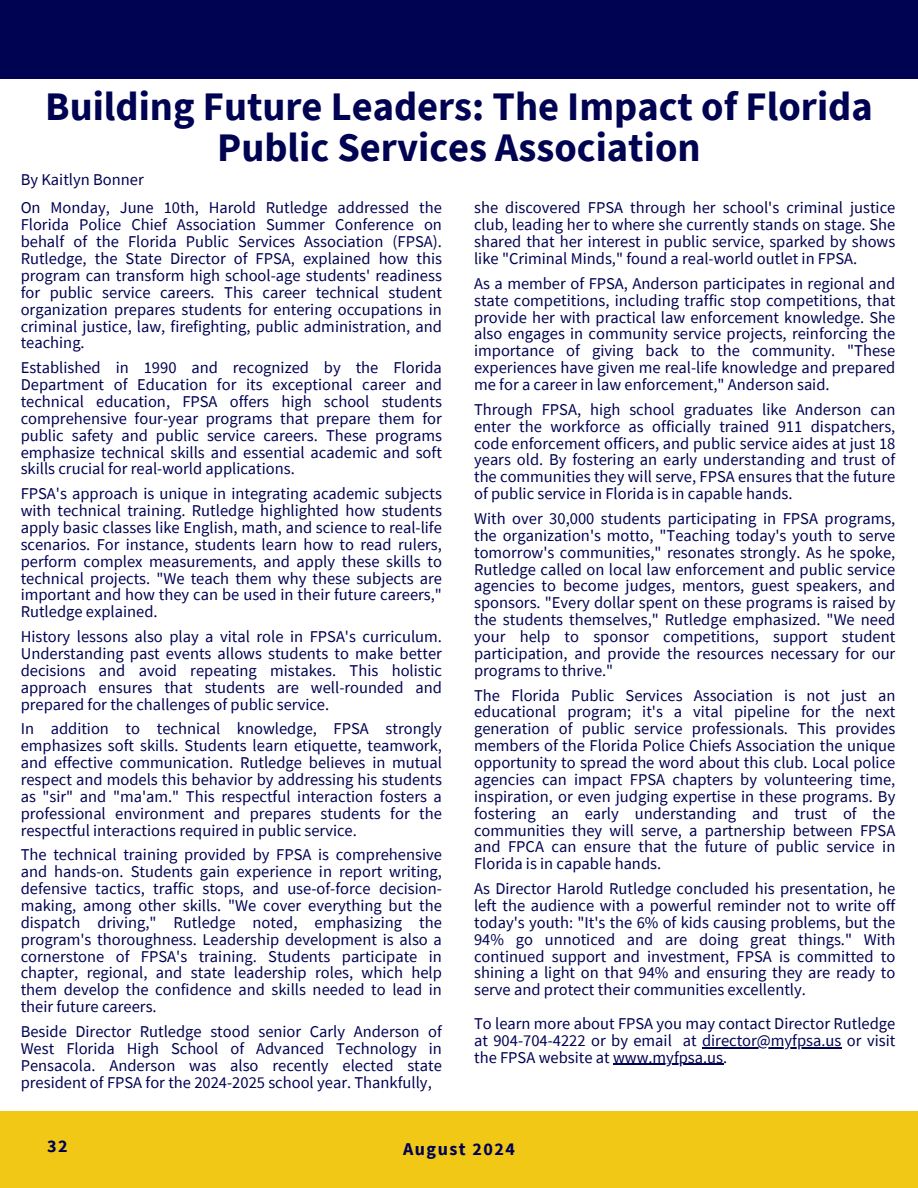
<style>
.page{position:relative;width:918px;height:1188px;background:#fff}
.page>*{position:absolute;margin:0;border:0;box-sizing:border-box;transform-origin:0 0}
.t1{font:700 40.5px/41.7px "Source Sans Pro";color:#000252;text-align:center}
.t2{font:700 18px "Source Sans Pro";letter-spacing:.085em;color:#000252}
.t3{font:16.5px/16.8px "Source Sans Pro";color:#000252;text-align:justify}
</style>
<div class="page">
<div style="left:0;top:1111px;width:918px;height:77px;background:#f0c815"></div>
<div style="left:0;top:0;width:918px;height:79px;background:#000252"></div>
<hr style="left:702px;top:1047px;width:139px;height:1px;background:#000252">
<hr style="left:613px;top:1064px;width:110px;height:1px;background:#000252">
<h1 class="t1" style="left:45px;top:84px;width:829px">Building Future Leaders: The Impact of Florida<br>Public Services Association</h1>
<p class="t3" style="left:21px;top:170px;width:125px">By Kaitlyn Bonner</p>
<p class="t3" style="left:21px;top:199px;width:423px">On Monday, June 10th, Harold Rutledge addressed the Florida Police Chief Association Summer Conference on behalf of the Florida Public Services Association (FPSA).<br>Rutledge, the State Director of FPSA, explained how this program can transform high school-age students' readiness for public service careers. This career technical student organization prepares students for entering occupations in criminal justice, law, firefighting, public administration, and teaching.</p>
<p class="t3" style="left:21px;top:359px;width:423px">Established in 1990 and recognized by the Florida Department of Education for its exceptional career and technical education, FPSA offers high school students comprehensive four-year programs that prepare them for public safety and public service careers. These programs emphasize technical skills and essential academic and soft skills crucial for real-world applications.</p>
<p class="t3" style="left:21px;top:485px;width:423px">FPSA's approach is unique in integrating academic subjects with technical training. Rutledge highlighted how students apply basic classes like English, math, and science to real-life scenarios. For instance, students learn how to read rulers, perform complex measurements, and apply these skills to technical projects. "We teach them why these subjects are important and how they can be used in their future careers," Rutledge explained.</p>
<p class="t3" style="left:21px;top:628px;width:423px">History lessons also play a vital role in FPSA's curriculum.<br>Understanding past events allows students to make better decisions and avoid repeating mistakes. This holistic approach ensures that students are well-rounded and prepared for the challenges of public service.</p>
<p class="t3" style="left:21px;top:720px;width:423px">In addition to technical knowledge, FPSA strongly emphasizes soft skills. Students learn etiquette, teamwork, and effective communication. Rutledge believes in mutual respect and models this behavior by addressing his students as "sir" and "ma'am." This respectful interaction fosters a professional environment and prepares students for the respectful interactions required in public service.</p>
<p class="t3" style="left:21px;top:846px;width:423px">The technical training provided by FPSA is comprehensive and hands-on. Students gain experience in report writing, defensive tactics, traffic stops, and use-of-force decision&shy;making, among other skills. "We cover everything but the dispatch driving," Rutledge noted, emphasizing the program's thoroughness. Leadership development is also a cornerstone of FPSA's training. Students participate in chapter, regional, and state leadership roles, which help them develop the confidence and skills needed to lead in their future careers.</p>
<p class="t3" style="left:21px;top:1023px;width:423px">Beside Director Rutledge stood senior Carly Anderson of West Florida High School of Advanced Technology in Pensacola. Anderson was also recently elected state president of FPSA for the 2024-2025 school year. Thankfully,</p>
<p class="t3" style="left:474px;top:199px;width:423px">she discovered FPSA through her school's criminal justice club, leading her to where she currently stands on stage. She shared that her interest in public service, sparked by shows like "Criminal Minds," found a real-world outlet in FPSA.</p>
<p class="t3" style="left:474px;top:274px;width:423px">As a member of FPSA, Anderson participates in regional and state competitions, including traffic stop competitions, that provide her with practical law enforcement knowledge. She also engages in community service projects, reinforcing the importance of giving back to the community. "These experiences have given me real-life knowledge and prepared me for a career in law enforcement," Anderson said.</p>
<p class="t3" style="left:474px;top:400px;width:423px">Through FPSA, high school graduates like Anderson can enter the workforce as officially trained 911 dispatchers, code enforcement officers, and public service aides at just 18 years old. By fostering an early understanding and trust of the communities they will serve, FPSA ensures that the future of public service in Florida is in capable hands.</p>
<p class="t3" style="left:474px;top:510px;width:423px">With over 30,000 students participating in FPSA programs, the organization's motto, "Teaching today's youth to serve tomorrow's communities," resonates strongly. As he spoke, Rutledge called on local law enforcement and public service agencies to become judges, mentors, guest speakers, and sponsors. "Every dollar spent on these programs is raised by the students themselves," Rutledge emphasized. "We need your help to sponsor competitions, support student participation, and provide the resources necessary for our programs to thrive."</p>
<p class="t3" style="left:474px;top:686px;width:423px">The Florida Public Services Association is not just an educational program; it's a vital pipeline for the next generation of public service professionals. This provides members of the Florida Police Chiefs Association the unique opportunity to spread the word about this club. Local police agencies can impact FPSA chapters by volunteering time, inspiration, or even judging expertise in these programs. By fostering an early understanding and trust of the communities they will serve, a partnership between FPSA and FPCA can ensure that the future of public service in Florida is in capable hands.</p>
<p class="t3" style="left:474px;top:880px;width:423px">As Director Harold Rutledge concluded his presentation, he left the audience with a powerful reminder not to write off today's youth: "It's the 6% of kids causing problems, but the 94% go unnoticed and are doing great things." With continued support and investment, FPSA is committed to shining a light on that 94% and ensuring they are ready to serve and protect their communities excellently.</p>
<h2 class="t3" style="left:474px;top:1015px;width:423px">To learn more about FPSA you may contact Director Rutledge at 904-704-4222 or by email at director@myfpsa.us or visit the FPSA website at www.myfpsa.us.</h2>
<p class="t2" style="left:47px;top:1134px;width:22px">32</p>
<p class="t2" style="left:403px;top:1138px;width:113px">August 2024</p>
</div>
